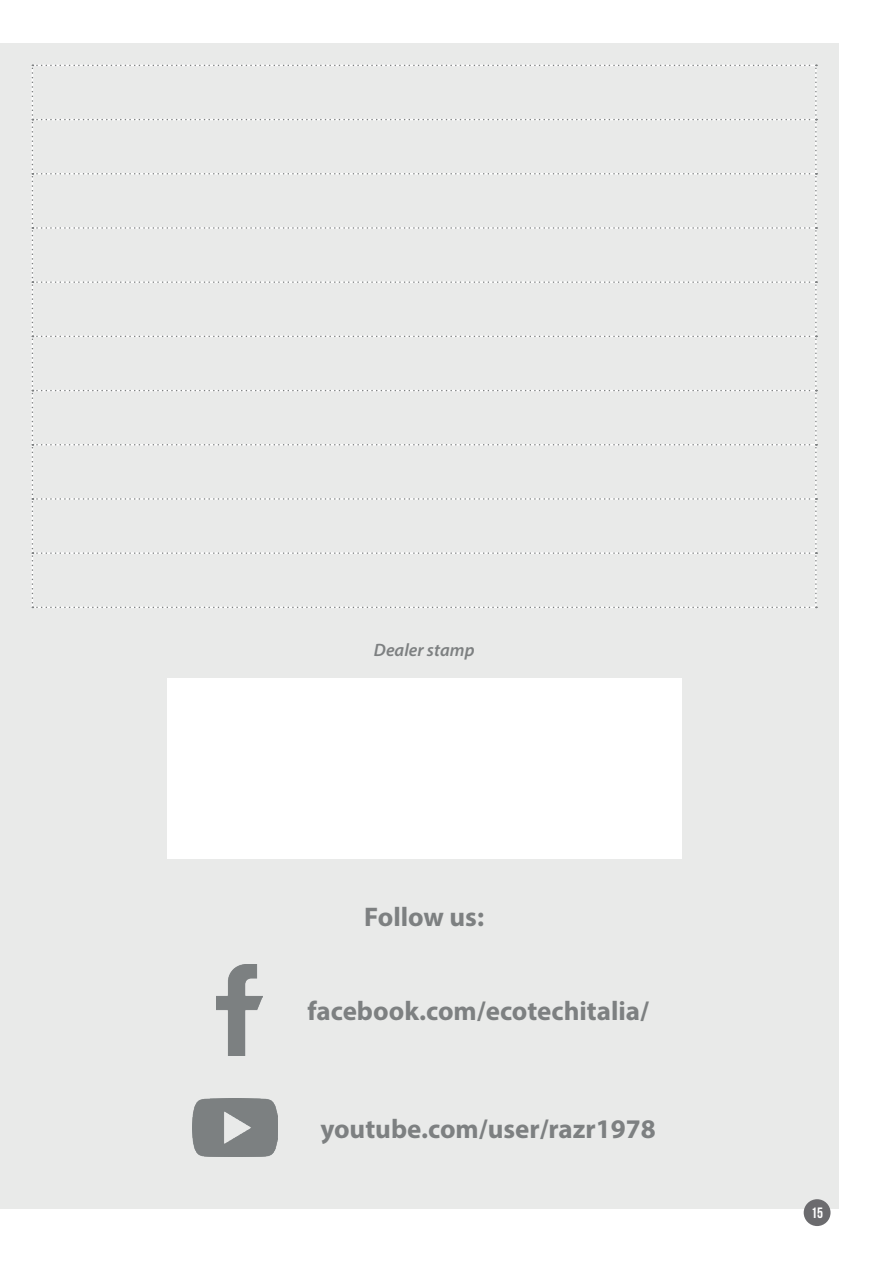
<style>
.page{position:relative;width:893px;height:1263px;background:#fff}
.page>*{position:absolute;margin:0;border:0;box-sizing:border-box;transform-origin:0 0}
.t1{font:700 27px "Myriad Pro";color:#7d8081}
.t2{font:italic 600 18px "Myriad Pro";color:#7d8081}
.t3{font:700 15px "Bebas Neue";color:#fff}
</style>
<div class="page">
<div style="left:0;top:43px;width:839px;height:1166px;background:#e9eae9"></div>
<div style="left:804px;top:1199px;width:26px;height:27px;background:#6b6b6e;border-radius:50%"></div>
<img style="left:193px;top:1099px;width:84px;height:58px">
<img style="left:217px;top:964px;width:45px;height:91px">
<div style="left:167px;top:678px;width:514px;height:181px;background:#fff"></div>
<svg style="left:32px;top:65px;width:785px;height:543px"></svg>
<p class="t2" style="left:374px;top:638px;width:102px">Dealer stamp</p>
<p class="t1" style="left:364px;top:899px;width:121px">Follow us:</p>
<p class="t1" style="left:307px;top:993px;width:343px">facebook.com/ecotechitalia/</p>
<p class="t1" style="left:320px;top:1111px;width:337px">youtube.com/user/razr1978</p>
<p class="t3" style="left:811px;top:1205px;width:13px">15</p>
</div>
